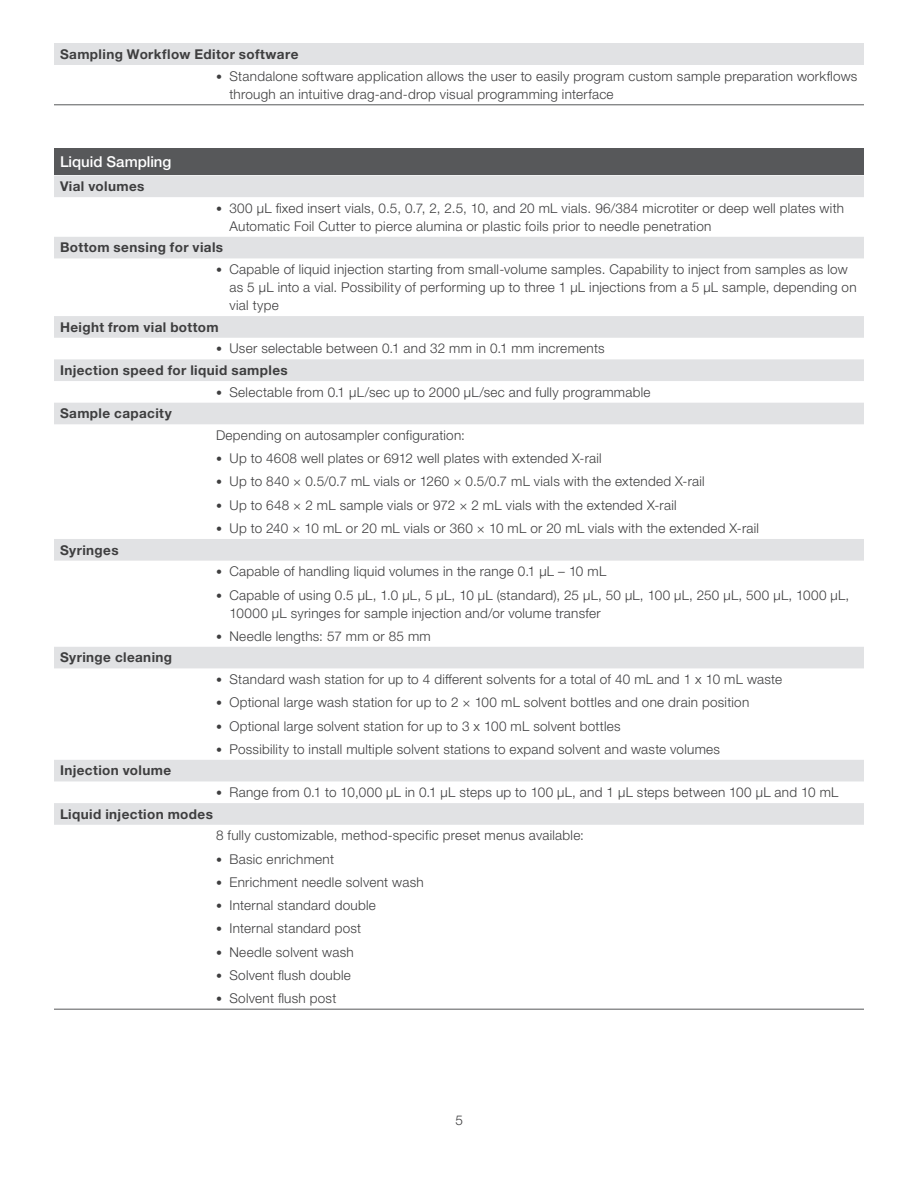
<style>
.page{position:relative;width:918px;height:1188px;background:#fff}
.page>*{position:absolute;margin:0;border:0;box-sizing:border-box;transform-origin:0 0}
.t1{font:500 15px "Helvetica Neue LTW1 G";color:#fff}
.t2{font:300 13.5px/18px "Helvetica Neue LTW1 G";letter-spacing:.02em;color:#3e3e3f}
.t3{font:700 13.5px "Helvetica Neue LTW1 G";letter-spacing:.03em;color:#3e3e3f}
.s1{font-size:12px}
.s2{font-weight:700}
</style>
<div class="page">
<div style="left:54px;top:44px;width:810px;height:21px;background:#e1e2e4"></div>
<hr style="left:54px;top:105px;width:156px;height:1px;background:#57585a">
<hr style="left:210px;top:105px;width:654px;height:1px;background:#57585a">
<div style="left:54px;top:148px;width:810px;height:28px;background:#57585a"></div>
<svg style="left:54px;top:176px;width:810px;height:649px"></svg>
<hr style="left:54px;top:1009px;width:156px;height:1px;background:#57585a">
<hr style="left:210px;top:1009px;width:654px;height:1px;background:#57585a">
<p class="t3" style="left:60px;top:46px;width:240px">Sampling Workflow Editor software</p>
<p class="t2" style="left:230px;top:67px;width:629px;text-indent:-14px"><span class="s1">•</span> Standalone software application allows the user to easily program custom sample preparation workflows through an intuitive drag-and-drop visual programming interface</p>
<p class="t1" style="left:60px;top:153px;width:113px">Liquid Sampling</p>
<p class="t3" style="left:60px;top:178px;width:86px">Vial volumes</p>
<p class="t2" style="left:230px;top:199px;width:616px;text-indent:-14px"><span class="s1">•</span> 300 μL fixed insert vials, 0.5, 0.7, 2, 2.5, 10, and 20 mL vials. 96/384 microtiter or deep well plates with<br>Automatic Foil Cutter to pierce alumina or plastic foils prior to needle penetration</p>
<p class="t3" style="left:60px;top:239px;width:165px">Bottom sensing for vials</p>
<p class="t2" style="left:230px;top:260px;width:629px;text-indent:-14px"><span class="s1">•</span> Capable of liquid injection starting from small-volume samples. Capability to inject from samples as low as 5 μL into a vial. Possibility of performing up to three 1 μL injections from a 5 μL sample, depending on vial type</p>
<p class="t3" style="left:60px;top:319px;width:160px">Height from vial bottom</p>
<p class="t2" style="left:60px;top:338px;width:546px;line-height:21.6px;text-indent:156px"><span class="s1">•</span> User selectable between 0.1 and 32 mm in 0.1 mm increments<br><span class="s2">Injection speed for liquid samples</span></p>
<p class="t2" style="left:216px;top:383px;width:436px"><span class="s1">•</span> Selectable from 0.1 μL/sec up to 2000 μL/sec and fully programmable</p>
<p class="t3" style="left:60px;top:405px;width:113px">Sample capacity</p>
<p class="t2" style="left:216px;top:426px;width:250px">Depending on autosampler configuration:</p>
<p class="t2" style="left:216px;top:449px;width:387px"><span class="s1">•</span> Up to 4608 well plates or 6912 well plates with extended X-rail</p>
<p class="t2" style="left:216px;top:473px;width:490px"><span class="s1">•</span> Up to 840 × 0.5/0.7 mL vials or 1260 × 0.5/0.7 mL vials with the extended X-rail</p>
<p class="t2" style="left:216px;top:496px;width:462px"><span class="s1">•</span> Up to 648 × 2 mL sample vials or 972 × 2 mL vials with the extended X-rail</p>
<p class="t2" style="left:216px;top:519px;width:545px"><span class="s1">•</span> Up to 240 × 10 mL or 20 mL vials or 360 × 10 mL or 20 mL vials with the extended X-rail</p>
<p class="t3" style="left:60px;top:541px;width:60px">Syringes</p>
<p class="t2" style="left:216px;top:562px;width:392px"><span class="s1">•</span> Capable of handling liquid volumes in the range 0.1 μL – 10 mL</p>
<p class="t2" style="left:230px;top:586px;width:621px;text-indent:-14px"><span class="s1">•</span> Capable of using 0.5 μL, 1.0 μL, 5 μL, 10 μL (standard), 25 μL, 50 μL, 100 μL, 250 μL, 500 μL, 1000 μL,<br>10000 μL syringes for sample injection and/or volume transfer</p>
<p class="t2" style="left:216px;top:627px;width:216px"><span class="s1">•</span> Needle lengths: 57 mm or 85 mm</p>
<p class="t3" style="left:60px;top:649px;width:114px">Syringe cleaning</p>
<p class="t2" style="left:216px;top:670px;width:568px"><span class="s1">•</span> Standard wash station for up to 4 different solvents for a total of 40 mL and 1 x 10 mL waste</p>
<p class="t2" style="left:216px;top:693px;width:535px"><span class="s1">•</span> Optional large wash station for up to 2 × 100 mL solvent bottles and one drain position</p>
<p class="t2" style="left:216px;top:717px;width:406px"><span class="s1">•</span> Optional large solvent station for up to 3 x 100 mL solvent bottles</p>
<p class="t2" style="left:216px;top:740px;width:506px"><span class="s1">•</span> Possibility to install multiple solvent stations to expand solvent and waste volumes</p>
<p class="t3" style="left:60px;top:762px;width:113px">Injection volume</p>
<p class="t2" style="left:216px;top:783px;width:624px"><span class="s1">•</span> Range from 0.1 to 10,000 μL in 0.1 μL steps up to 100 μL, and 1 μL steps between 100 μL and 10 mL</p>
<p class="t3" style="left:60px;top:806px;width:154px">Liquid injection modes</p>
<p class="t2" style="left:216px;top:827px;width:369px">8 fully customizable, method-specific preset menus available:</p>
<p class="t2" style="left:216px;top:850px;width:120px"><span class="s1">•</span> Basic enrichment</p>
<p class="t2" style="left:216px;top:873px;width:209px"><span class="s1">•</span> Enrichment needle solvent wash</p>
<p class="t2" style="left:216px;top:896px;width:161px"><span class="s1">•</span> Internal standard double</p>
<p class="t2" style="left:216px;top:920px;width:147px"><span class="s1">•</span> Internal standard post</p>
<p class="t2" style="left:216px;top:943px;width:139px"><span class="s1">•</span> Needle solvent wash</p>
<p class="t2" style="left:216px;top:966px;width:136px"><span class="s1">•</span> Solvent flush double</p>
<p class="t2" style="left:216px;top:989px;width:122px"><span class="s1">•</span> Solvent flush post</p>
<p class="t2" style="left:456px;top:1111px;width:9px">5</p>
</div>
